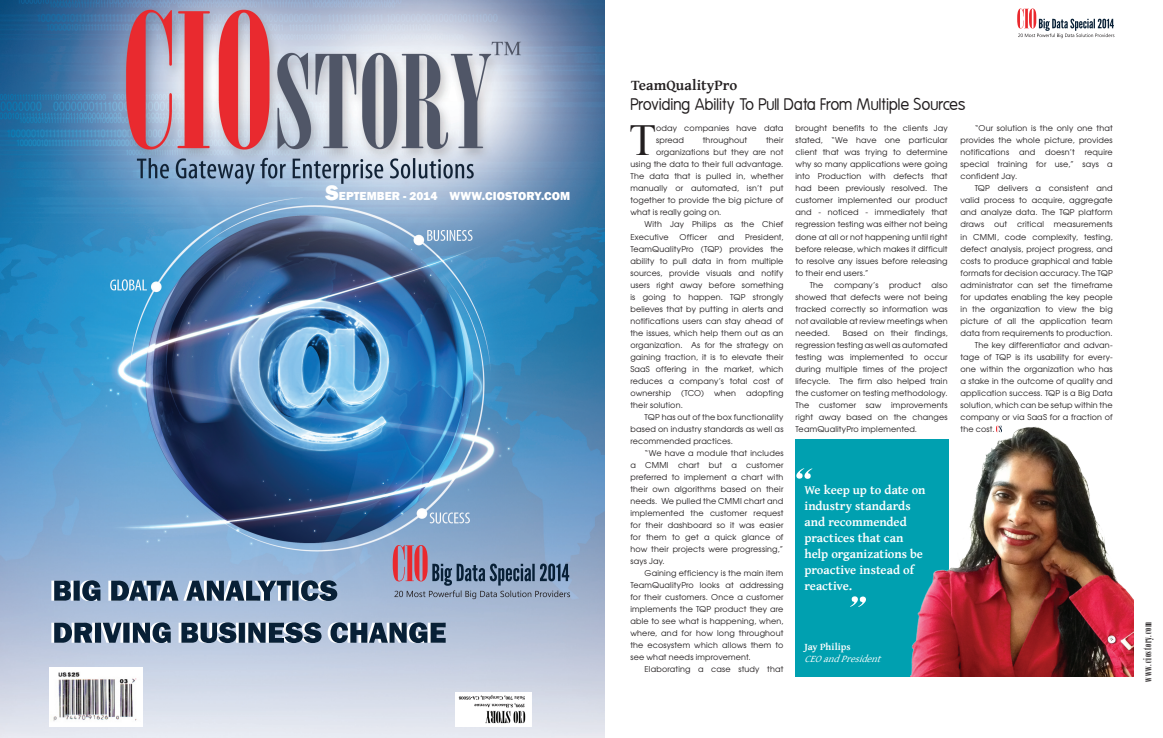
<style>
.page{position:relative;width:1163px;height:738px;background:#fff}
.page>*{position:absolute;margin:0;border:0;box-sizing:border-box;transform-origin:0 0}
.Magazine_Para_1{font:44.2px "Times New Roman";color:#231f20}
.Magazine_Para_1-2{font:16px "Mg Open Modata";color:#231f20}
.Magazine_Para_1-3{font:700 15px "Gentium Basic";color:#231f20}
.Magazine_Para_1-4{font:700 12.6px/16px "Gentium Basic";letter-spacing:-.005em;color:#fff}
.Magazine_Para_1-5{font:800 12px "Franklin Gothic";letter-spacing:.005em;color:#fff}
.t1{font:12px "Arsis D Reg";letter-spacing:.065em;color:#231f20}
.Magazine_Para_1-6{font:italic 10px "Gentium Basic";color:#fff}
.Magazine_Para_1-7{font:700 10px "Gentium Basic";color:#fff}
.Magazine_Para_1-8{font:8px/12px "Te X Gyre Adventor";letter-spacing:.02em;color:#231f20;text-align:justify}
.s1{font-size:22px}
</style>
<div class="page">
<div style="left:795px;top:439px;width:115px;height:237px;background:#00a0b0"></div>
<svg style="left:796px;top:468px;width:16px;height:10px"></svg>
<svg style="left:849px;top:596px;width:16px;height:10px"></svg>
<img style="left:910px;top:425px;width:223px;height:251px">
<svg style="left:1017px;top:9px;width:97px;height:29px"></svg>
<svg style="left:995px;top:425px;width:6px;height:7px"></svg>
<img style="left:0;top:0;width:604px;height:737px">
<img style="left:50px;top:667px;width:92px;height:59px">
<img style="left:455px;top:692px;width:76px;height:34px">
<svg style="left:51px;top:622px;width:394px;height:20px"></svg>
<svg style="left:51px;top:580px;width:286px;height:20px"></svg>
<svg style="left:392px;top:544px;width:178px;height:54px"></svg>
<p class="Magazine_Para_1-5" style="left:325px;top:188px;width:246px"><span class="s1">S</span>EPTEMBER - 2014 WWW.CIOSTORY.COM</p>
<p class="Magazine_Para_1-3" style="left:631px;top:74px;width:108px">TeamQualityPro</p>
<p class="Magazine_Para_1-2" style="left:631px;top:96px;width:336px">Providing Ability To Pull Data From Multiple Sources</p>
<p class="Magazine_Para_1" style="left:629px;top:111px;width:29px">T</p>
<p class="Magazine_Para_1-8" style="left:656px;top:122px;width:129px">oday companies have data spread</p>
<p class="Magazine_Para_1-8" style="left:702px;top:134px;width:46px">throughout</p>
<p class="Magazine_Para_1-8" style="left:765px;top:134px;width:19px">their</p>
<p class="Magazine_Para_1-8" style="left:656px;top:146px;width:129px">organizations but they are not</p>
<p class="Magazine_Para_1-8" style="left:630px;top:158px;width:154px">using the data to their full advantage.</p>
<p class="Magazine_Para_1-8" style="left:630px;top:170px;width:154px">The data that is pulled in, whether</p>
<p class="Magazine_Para_1-8" style="left:630px;top:182px;width:154px">manually or automated, isn’t put</p>
<p class="Magazine_Para_1-8" style="left:630px;top:194px;width:154px">together to provide the big picture of</p>
<p class="Magazine_Para_1-8" style="left:630px;top:206px;width:93px">what is really going on.</p>
<p class="Magazine_Para_1-8" style="left:630px;top:218px;width:154px;text-indent:14px">With Jay Philips as the Chief<br>Executive</p>
<p class="Magazine_Para_1-8" style="left:679px;top:230px;width:29px">Officer</p>
<p class="Magazine_Para_1-8" style="left:718px;top:230px;width:18px">and</p>
<p class="Magazine_Para_1-8" style="left:630px;top:230px;width:154px;text-indent:115px">President, TeamQualityPro (TQP) provides the ability to pull data in from multiple sources, provide visuals and notify users right away before something is going to happen. TQP strongly believes that by putting in alerts and notifications users can stay ahead of the issues, which help them out as an organization. As for the strategy on gaining traction, it is to elevate their SaaS offering in the market, which reduces a company’s total cost of ownership</p>
<p class="Magazine_Para_1-8" style="left:681px;top:386px;width:24px">(TCO)</p>
<p class="Magazine_Para_1-8" style="left:714px;top:386px;width:24px">when</p>
<p class="Magazine_Para_1-8" style="left:746px;top:386px;width:39px">adopting</p>
<p class="Magazine_Para_1-8" style="left:630px;top:398px;width:54px">their solution.</p>
<p class="Magazine_Para_1-8" style="left:630px;top:410px;width:154px;text-indent:14px">TQP has out of the box functionality based on industry standards as well as recommended practices.</p>
<p class="Magazine_Para_1-8" style="left:630px;top:446px;width:154px;text-indent:14px">“We have a module that includes a CMMI chart but a customer preferred to implement a chart with their own algorithms based on their needs. We pulled the CMMI chart and implemented the customer request for their dashboard so it was easier for them to get a quick glance of how their projects were progressing,” says Jay.</p>
<p class="Magazine_Para_1-8" style="left:630px;top:566px;width:154px;text-indent:14px">Gaining efficiency is the main item TeamQualityPro looks at addressing for their customers. Once a customer implements the TQP product they are able to see what is happening, when, where, and for how long throughout the ecosystem which allows them to see what needs improvement.</p>
<p class="Magazine_Para_1-8" style="left:644px;top:662px;width:140px">Elaborating a case study that</p>
<p class="Magazine_Para_1-8" style="left:795px;top:122px;width:154px">brought benefits to the clients Jay stated, “We have one particular client that was trying to determine why so many applications were going into Production with defects that had been previously resolved. The customer implemented our product and - noticed - immediately that regression testing was either not being done at all or not happening until right before release, which makes it difficult to resolve any issues before releasing to their end users.”</p>
<p class="Magazine_Para_1-8" style="left:809px;top:278px;width:15px">The</p>
<p class="Magazine_Para_1-8" style="left:833px;top:278px;width:46px">company’s</p>
<p class="Magazine_Para_1-8" style="left:888px;top:278px;width:34px">product</p>
<p class="Magazine_Para_1-8" style="left:795px;top:278px;width:154px;text-indent:136px">also showed that defects were not being tracked correctly so information was not available at review meetings when needed.</p>
<p class="Magazine_Para_1-8" style="left:795px;top:326px;width:154px;text-indent:47px">Based on their findings, regression testing as well as automated testing was implemented to occur during multiple times of the project lifecycle. The firm also helped train the customer on testing methodology.<br>The customer saw improvements right away based on the changes TeamQualityPro implemented.</p>
<p class="Magazine_Para_1-4" style="left:804px;top:481px;width:122px">We keep up to date on industry standards and recommended practices that can help organizations be proactive instead of reactive.</p>
<p class="Magazine_Para_1-7" style="left:804px;top:638px;width:48px">Jay Philips</p>
<p class="Magazine_Para_1-6" style="left:804px;top:650px;width:82px">CEOandPresident</p>
<p class="Magazine_Para_1-8" style="left:960px;top:122px;width:154px;text-indent:14px">“Our solution is the only one that provides the whole picture, provides notifications and doesn’t require special training for use,” says a confident Jay.</p>
<p class="Magazine_Para_1-8" style="left:960px;top:182px;width:154px;text-indent:14px">TQP delivers a consistent and valid process to acquire, aggregate and analyze data. The TQP platform draws out critical measurements in CMMI, code complexity, testing, defect analysis, project progress, and costs to produce graphical and table formats for decision accuracy. The TQP administrator can set the timeframe for updates enabling the key people in the organization to view the big picture of all the application team data from requirements to production.</p>
<p class="Magazine_Para_1-8" style="left:960px;top:338px;width:154px;text-indent:14px">The key differentiator and advan&shy;tage of TQP is its usability for every&shy;one within the organization who has a stake in the outcome of quality and application success. TQP is a Big Data solution, which can be setup within the company or via SaaS for a fraction of the cost.</p>
<h3 class="t1" style="left:1141px;top:681px;width:61px;rotate:-90deg">www.ciostory.com</h3>
</div>
